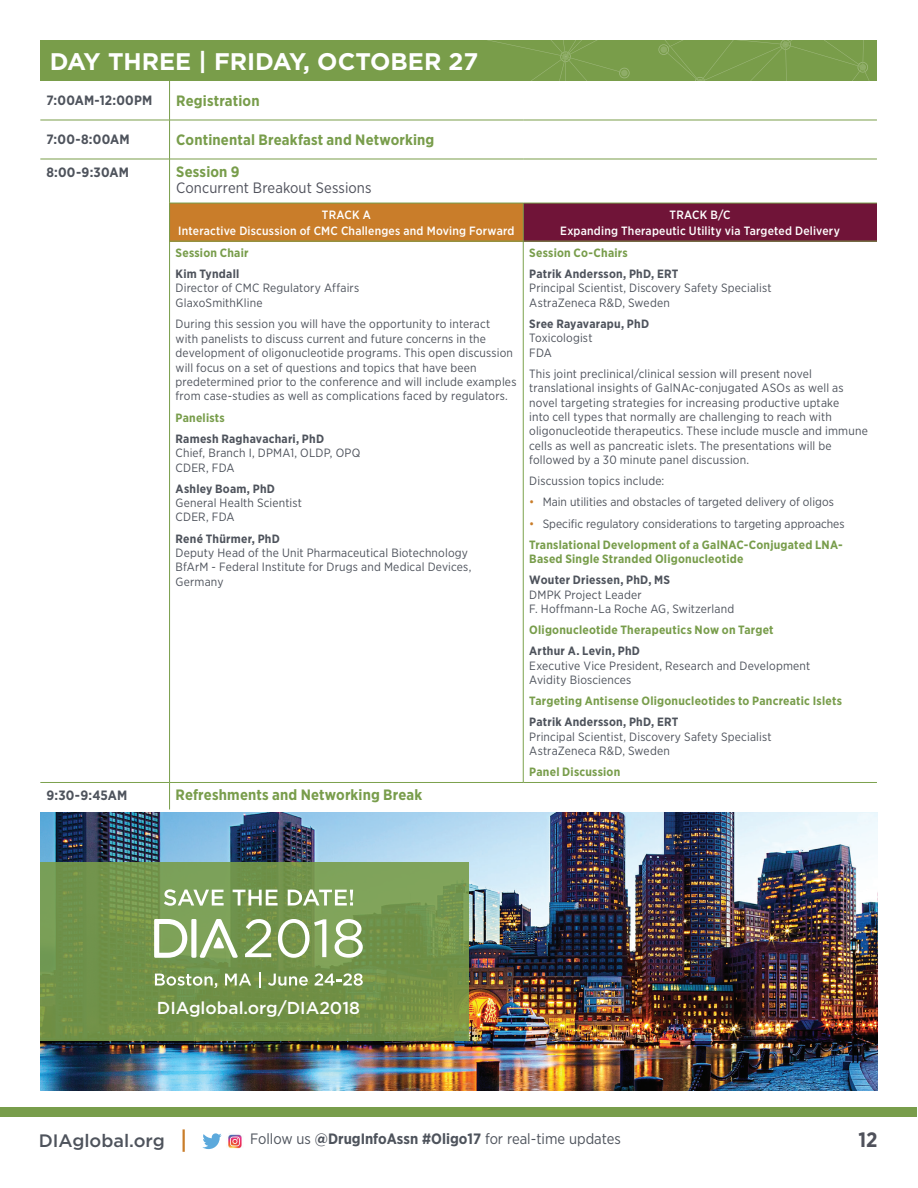
<style>
.page{position:relative;width:918px;height:1188px;background:#fff}
.page>*{position:absolute;margin:0;border:0;box-sizing:border-box;transform-origin:0 0}
.t1{font:700 24px "Gotham";color:#fff}
.t2{font:700 20.85px "Gotham Narrow";color:#4f515b}
.t3{font:500 18px "Gotham";color:#4e535c}
.t4{font:500 17.25px "Gotham";color:#fff}
.t5{font:700 15px "Gotham Narrow";letter-spacing:.01em;color:#789d4b}
.t6{font:15px "Gotham Narrow";color:#4e535c}
.t7{font:15px "Gotham Narrow";letter-spacing:.005em;color:#4f515b}
.t8{font:700 13.5px "Gotham Narrow";letter-spacing:.015em;color:#4e535c}
.t9{font:12px/14.4px "Gotham Narrow";letter-spacing:.015em;color:#4e535c}
.t10{font:700 12px "Gotham Narrow";letter-spacing:.02em;color:#789d4b}
.t11{font:700 12px "Gotham Narrow";letter-spacing:.02em;color:#4e535c}
.t12{font:500 12px/16.5px "Gotham Narrow";letter-spacing:.015em;color:#fff;text-align:center}
.s1{color:#c97d2a}
.s2{font-weight:700;color:#789d4b}
.s3{font-weight:700}
</style>
<div class="page">
<div style="left:0;top:1107px;width:917px;height:9px;background:#789d4b"></div>
<hr style="left:183px;top:1129px;width:2px;height:23px;background:#c97d2a">
<div style="left:40px;top:40px;width:838px;height:41px;background:#799d4a"></div>
<svg style="left:487px;top:40px;width:391px;height:41px"></svg>
<svg style="left:202px;top:1133px;width:20px;height:16px"></svg>
<img style="left:228px;top:1134px;width:14px;height:15px">
<div style="left:170px;top:203px;width:353px;height:38px;background:#c97d2a"></div>
<div style="left:523px;top:203px;width:354px;height:38px;background:#701438"></div>
<hr style="left:169px;top:159px;width:1px;height:44px;background:#789d4b">
<hr style="left:169px;top:203px;width:354px;height:1px;background:#789d4b">
<hr style="left:169px;top:203px;width:1px;height:38px;background:#789d4b">
<hr style="left:523px;top:203px;width:354px;height:1px;background:#789d4b">
<hr style="left:169px;top:241px;width:354px;height:1px;background:#789d4b">
<hr style="left:523px;top:241px;width:354px;height:1px;background:#789d4b">
<hr style="left:523px;top:203px;width:1px;height:38px;background:#7ca24e">
<hr style="left:169px;top:241px;width:1px;height:541px;background:#789d4b">
<svg style="left:169px;top:783px;width:1px;height:26px"></svg>
<hr style="left:523px;top:241px;width:1px;height:541px;background:#7ca24e">
<hr style="left:40px;top:782px;width:130px;height:1px;background:#7ca24e">
<hr style="left:170px;top:782px;width:353px;height:1px;background:#7ca24e">
<hr style="left:523px;top:782px;width:354px;height:1px;background:#7ca24e">
<hr style="left:169px;top:81px;width:1px;height:39px;background:#789d4b">
<hr style="left:169px;top:120px;width:1px;height:39px;background:#789d4b">
<hr style="left:40px;top:120px;width:130px;height:1px;background:#799d4a">
<hr style="left:170px;top:120px;width:353px;height:1px;background:#799d4a">
<hr style="left:523px;top:120px;width:354px;height:1px;background:#799d4a">
<hr style="left:40px;top:159px;width:130px;height:1px;background:#799d4a">
<hr style="left:170px;top:159px;width:353px;height:1px;background:#799d4a">
<hr style="left:523px;top:159px;width:354px;height:1px;background:#799d4a">
<img style="left:40px;top:812px;width:838px;height:279px">
<svg style="left:40px;top:862px;width:429px;height:178px;background:#74954b"></svg>
<svg style="left:155px;top:974px;width:62px;height:14px"></svg>
<svg style="left:225px;top:973px;width:26px;height:13px"></svg>
<svg style="left:259px;top:972px;width:2px;height:16px"></svg>
<svg style="left:268px;top:974px;width:40px;height:12px"></svg>
<svg style="left:315px;top:973px;width:48px;height:13px"></svg>
<svg style="left:154px;top:919px;width:84px;height:39px"></svg>
<svg style="left:245px;top:919px;width:26px;height:38px"></svg>
<svg style="left:278px;top:919px;width:48px;height:39px"></svg>
<svg style="left:335px;top:919px;width:28px;height:39px"></svg>
<svg style="left:164px;top:889px;width:189px;height:17px"></svg>
<h1 class="t1" style="left:50px;top:46px;width:430px">DAY THREE | FRIDAY, OCTOBER 27</h1>
<p class="t8" style="left:46px;top:92px;width:108px">7:00AM-12:00PM</p>
<p class="t5" style="left:176px;top:92px;width:85px">Registration</p>
<p class="t8" style="left:46px;top:131px;width:85px">7:00-8:00AM</p>
<p class="t5" style="left:176px;top:131px;width:260px">Continental Breakfast and Networking</p>
<p class="t8" style="left:46px;top:163px;width:84px">8:00-9:30AM</p>
<p class="t5" style="left:176px;top:162px;width:65px">Session 9</p>
<p class="t7" style="left:176px;top:179px;width:197px">Concurrent Breakout Sessions</p>
<p class="t12" style="left:178px;top:206px;width:338px">TRACK A<br>Interactive Discussion of CMC Challenges and Moving Forward</p>
<p class="t12" style="left:560px;top:206px;width:281px">TRACK B/C<br>Expanding Therapeutic Utility via Targeted Delivery</p>
<p class="t10" style="left:176px;top:245px;width:74px">Session Chair</p>
<p class="t11" style="left:176px;top:266px;width:65px">Kim Tyndall</p>
<p class="t9" style="left:176px;top:280px;width:185px;line-height:15px">Director of CMC Regulatory Affairs<br>GlaxoSmithKline</p>
<p class="t9" style="left:176px;top:317px;width:342px">During this session you will have the opportunity to interact<br>with panelists to discuss current and future concerns in the development of oligonucleotide programs. This open discussion will focus on a set of questions and topics that have been predetermined prior to the conference and will include examples from case-studies as well as complications faced by regulators.</p>
<p class="t10" style="left:176px;top:410px;width:51px">Panelists</p>
<p class="t11" style="left:176px;top:431px;width:150px">Ramesh Raghavachari, PhD</p>
<p class="t9" style="left:176px;top:445px;width:186px">Chief, Branch I, DPMA1, OLDP, OPQ<br>CDER, FDA</p>
<p class="t11" style="left:176px;top:481px;width:101px">Ashley Boam, PhD</p>
<p class="t9" style="left:176px;top:495px;width:128px">General Health Scientist<br>CDER, FDA</p>
<p class="t11" style="left:176px;top:531px;width:106px">René Thürmer, PhD</p>
<p class="t9" style="left:176px;top:545px;width:297px">Deputy Head of the Unit Pharmaceutical Biotechnology<br>BfArM - Federal Institute for Drugs and Medical Devices,<br>Germany</p>
<p class="t10" style="left:529px;top:245px;width:100px">Session Co-Chairs</p>
<p class="t11" style="left:529px;top:266px;width:151px">Patrik Andersson, PhD, ERT</p>
<p class="t9" style="left:529px;top:281px;width:244px">Principal Scientist, Discovery Safety Specialist<br>AstraZeneca R&amp;D, Sweden</p>
<p class="t11" style="left:529px;top:316px;width:121px">Sree Rayavarapu, PhD</p>
<p class="t9" style="left:529px;top:331px;width:65px">Toxicologist<br>FDA</p>
<p class="t9" style="left:529px;top:366px;width:340px">This joint preclinical/clinical session will present novel translational insights of GalNAc-conjugated ASOs as well as novel targeting strategies for increasing productive uptake<br>into cell types that normally are challenging to reach with oligonucleotide therapeutics. These include muscle and immune cells as well as pancreatic islets. The presentations will be followed by a 30 minute panel discussion.</p>
<p class="t9" style="left:529px;top:474px;width:137px">Discussion topics include:</p>
<p class="t9" style="left:529px;top:495px;width:306px"><span class="s1">•</span> Main utilities and obstacles of targeted delivery of oligos</p>
<p class="t9" style="left:529px;top:513px;width:317px;line-height:21.1px"><span class="s1">•</span> Specific regulatory considerations to targeting approaches<br><span class="s2">Translational Development of a GalNAC-Conjugated LNA-</span></p>
<p class="t10" style="left:529px;top:551px;width:216px">Based Single Stranded Oligonucleotide</p>
<p class="t11" style="left:529px;top:572px;width:142px">Wouter Driessen, PhD, MS</p>
<p class="t9" style="left:529px;top:587px;width:206px">DMPK Project Leader<br>F. Hoffmann-La Roche AG, Switzerland</p>
<p class="t10" style="left:529px;top:622px;width:246px">Oligonucleotide Therapeutics Now on Target</p>
<p class="t11" style="left:529px;top:643px;width:112px">Arthur A. Levin, PhD</p>
<p class="t9" style="left:529px;top:658px;width:283px">Executive Vice President, Research and Development<br>Avidity Biosciences</p>
<p class="t10" style="left:529px;top:693px;width:314px">Targeting Antisense Oligonucleotides to Pancreatic Islets</p>
<p class="t11" style="left:529px;top:715px;width:151px">Patrik Andersson, PhD, ERT</p>
<p class="t9" style="left:529px;top:729px;width:244px">Principal Scientist, Discovery Safety Specialist<br>AstraZeneca R&amp;D, Sweden</p>
<p class="t10" style="left:529px;top:764px;width:93px">Panel Discussion</p>
<p class="t8" style="left:46px;top:787px;width:83px">9:30-9:45AM</p>
<p class="t5" style="left:176px;top:786px;width:248px">Refreshments and Networking Break</p>
<h3 class="t4" style="left:157px;top:996px;width:205px">DIAglobal.org/DIA2018</h3>
<h3 class="t3" style="left:39px;top:1129px;width:127px">DIAglobal.org</h3>
<p class="t6" style="left:250px;top:1130px;width:372px">Follow us <span class="s3">@DrugInfoAssn #Oligo17</span> for real-time updates</p>
<h2 class="t2" style="left:858px;top:1126px;width:21px">12</h2>
</div>
